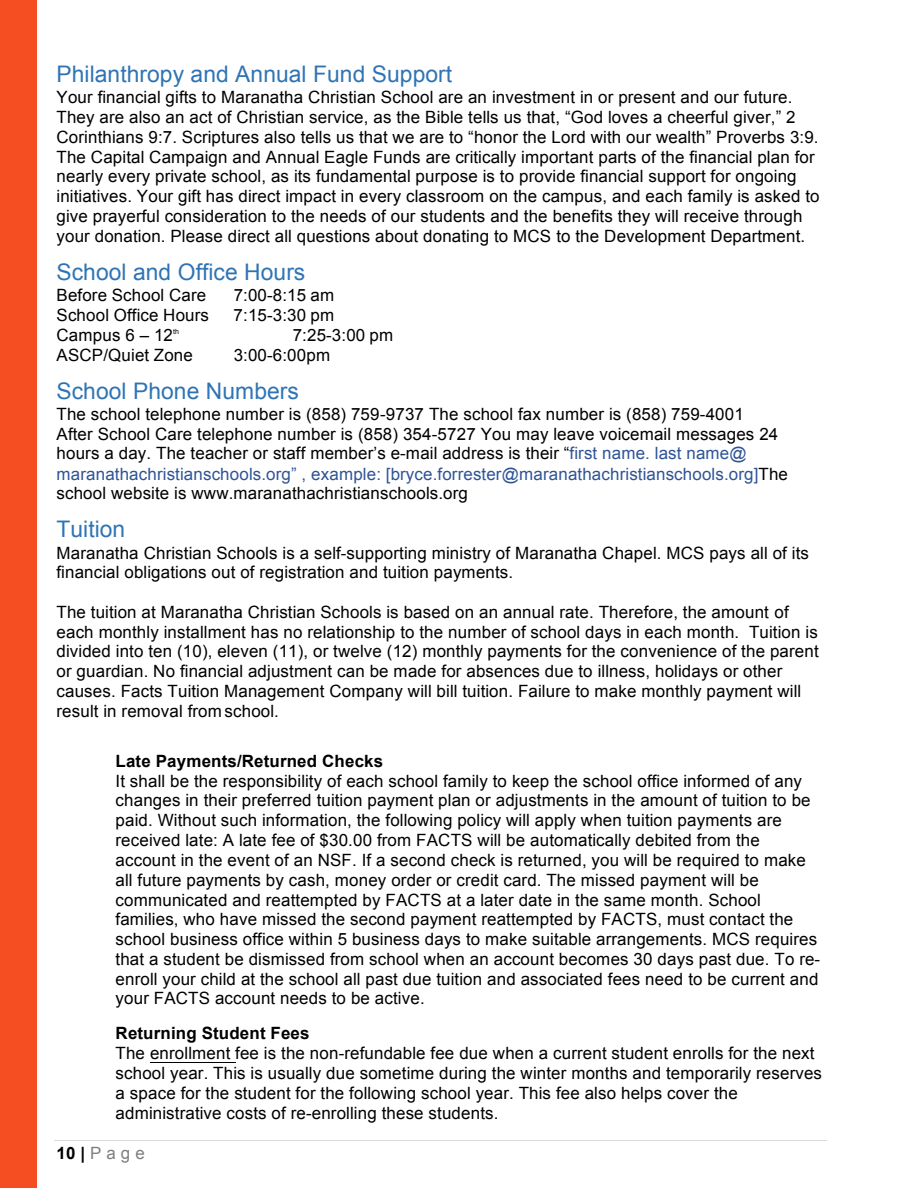
<style>
.page{position:relative;width:918px;height:1188px;background:#fff}
.page>*{position:absolute;margin:0;border:0;box-sizing:border-box;transform-origin:0 0}
.t1{font:22.8px "Arial";letter-spacing:.005em;color:#2e74b5}
.t2{font:16.95px/19.8px "Arial";letter-spacing:.01em;color:#000}
.t3{font:16.95px "Arial";color:#7f7f7f}
.t4{font:7.05px "Arial";color:#000}
.s1{color:#2f5496}
.s2{font-weight:700}
.s3{font-weight:700;color:#000}
</style>
<div class="page">
<div style="left:0;top:0;width:37px;height:1188px;background:#f64e23"></div>
<hr style="left:54px;top:1141px;width:773px;height:1px;background:#d9d9d9">
<hr style="left:150px;top:1062px;width:85px;height:1px;background:#000">
<p class="t1" style="left:57px;top:59px;width:397px">Philanthropy and Annual Fund Support</p>
<p class="t2" style="left:57px;top:87px;width:765px">Your financial gifts to Maranatha Christian School are an investment in or present and our future.<br>They are also an act of Christian service, as the Bible tells us that, “God loves a cheerful giver,” 2<br>Corinthians 9:7. Scriptures also tells us that we are to “honor the Lord with our wealth” Proverbs 3:9.<br>The Capital Campaign and Annual Eagle Funds are critically important parts of the financial plan for nearly every private school, as its fundamental purpose is to provide financial support for ongoing initiatives. Your gift has direct impact in every classroom on the campus, and each family is asked to give prayerful consideration to the needs of our students and the benefits they will receive through your donation. Please direct all questions about donating to MCS to the Development Department.</p>
<p class="t1" style="left:57px;top:257px;width:250px">School and Office Hours</p>
<p class="t2" style="left:57px;top:286px;width:151px">Before School Care</p>
<p class="t2" style="left:234px;top:286px;width:102px">7:00-8:15 am</p>
<p class="t2" style="left:57px;top:305px;width:154px">School Office Hours</p>
<p class="t2" style="left:234px;top:305px;width:102px">7:15-3:30 pm</p>
<p class="t2" style="left:57px;top:325px;width:118px">Campus 6 – 12</p>
<p class="t4" style="left:173px;top:327px;width:7px">th</p>
<p class="t2" style="left:293px;top:325px;width:102px">7:25-3:00 pm</p>
<p class="t2" style="left:57px;top:345px;width:138px">ASCP/Quiet Zone</p>
<p class="t2" style="left:234px;top:345px;width:98px">3:00-6:00pm</p>
<p class="t1" style="left:57px;top:376px;width:244px">School Phone Numbers</p>
<p class="t2" style="left:57px;top:404px;width:733px">The school telephone number is (858) 759-9737 The school fax number is (858) 759-4001<br>After School Care telephone number is (858) 354-5727 You may leave voicemail messages 24 hours a day. The teacher or staff member’s e-mail address is their “<span class="s1">first name. last name@ maranathachristianschools.org” , example: [bryce.forrester@maranathachristianschools.org]</span>The school website is www.maranathachristianschools.org</p>
<p class="t1" style="left:57px;top:514px;width:70px">Tuition</p>
<p class="t2" style="left:57px;top:543px;width:754px">Maranatha Christian Schools is a self-supporting ministry of Maranatha Chapel. MCS pays all of its financial obligations out of registration and tuition payments.</p>
<p class="t2" style="left:57px;top:602px;width:764px">The tuition at Maranatha Christian Schools is based on an annual rate. Therefore, the amount of each monthly installment has no relationship to the number of school days in each month. Tuition is divided into ten (10), eleven (11), or twelve (12) monthly payments for the convenience of the parent or guardian. No financial adjustment can be made for absences due to illness, holidays or other causes. Facts Tuition Management Company will bill tuition. Failure to make monthly payment will result in removal from school.</p>
<p class="t2" style="left:116px;top:751px;width:706px"><span class="s2">Late Payments/Returned Checks<br></span>It shall be the responsibility of each school family to keep the school office informed of any changes in their preferred tuition payment plan or adjustments in the amount of tuition to be paid. Without such information, the following policy will apply when tuition payments are received late: A late fee of $30.00 from FACTS will be automatically debited from the account in the event of an NSF. If a second check is returned, you will be required to make all future payments by cash, money order or credit card. The missed payment will be communicated and reattempted by FACTS at a later date in the same month. School families, who have missed the second payment reattempted by FACTS, must contact the school business office within 5 business days to make suitable arrangements. MCS requires that a student be dismissed from school when an account becomes 30 days past due. To re&shy;enroll your child at the school all past due tuition and associated fees need to be current and your FACTS account needs to be active.</p>
<p class="t2" style="left:116px;top:1024px;width:708px"><span class="s2">Returning Student Fees<br></span>The enrollment fee is the non-refundable fee due when a current student enrolls for the next school year. This is usually due sometime during the winter months and temporarily reserves a space for the student for the following school year. This fee also helps cover the administrative costs of re-enrolling these students.</p>
<p class="t3" style="left:57px;top:1142px;width:90px"><span class="s3">10|</span> Page</p>
</div>
